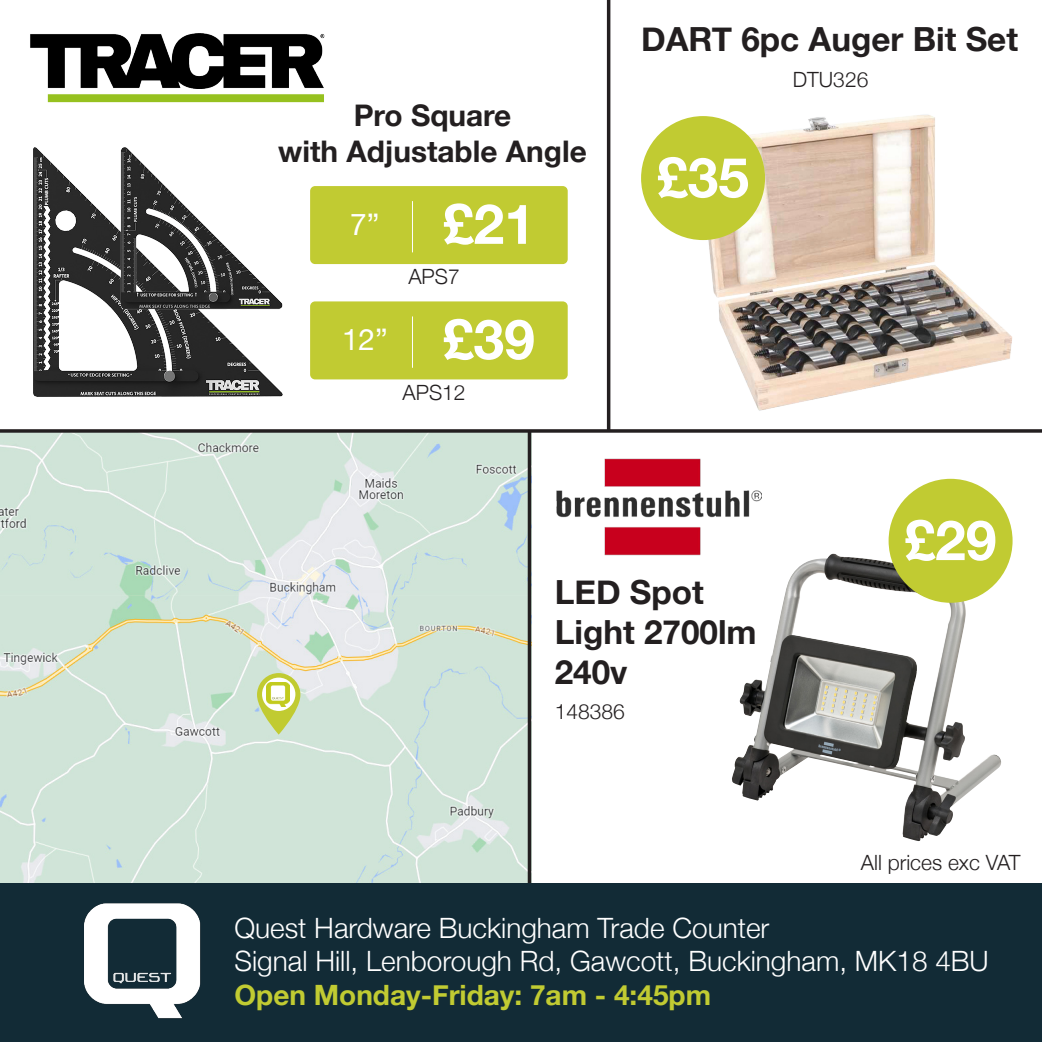
<style>
.page{position:relative;width:1042px;height:1042px;background:#fff}
.page>*{position:absolute;margin:0;border:0;box-sizing:border-box;transform-origin:0 0}
.t1{font:700 55.3px "Helvetica Neue";color:#fff}
.t2{font:700 33.25px/39.9px "Helvetica Neue";color:#231f20}
.t3{font:700 29.75px/35.7px "Helvetica Neue";color:#231f20;text-align:center}
.t4{font:29.75px "Helvetica Neue";color:#fff}
.t5{font:300 28px/33.6px "Helvetica Neue";color:#fff}
.t6{font:300 21px "Helvetica Neue";color:#231f20}
.s1{font-weight:700;color:#c1cb32}
</style>
<div class="page">
<img style="left:681px;top:114px;width:331px;height:297px">
<img style="left:732px;top:553px;width:183px;height:284px">
<div style="left:641px;top:116px;width:124px;height:124px;background:#c1cb32;border-radius:50%"></div>
<img style="left:557px;top:458px;width:204px;height:97px">
<div style="left:888px;top:479px;width:124px;height:124px;background:#c1cb32;border-radius:50%"></div>
<img style="left:0;top:433px;width:528px;height:450px">
<svg style="left:257px;top:673px;width:43px;height:61px;background:#d0dc92"></svg>
<img style="left:266px;top:682px;width:24px;height:24px">
<svg style="left:0;top:429px;width:1042px;height:4px;background:#3c3939"></svg>
<hr style="left:607px;top:0;width:3px;height:432px;background:#231f20">
<hr style="left:528px;top:431px;width:3px;height:545px;background:#231f20">
<img style="left:33px;top:147px;width:249px;height:249px">
<img style="left:30px;top:33px;width:295px;height:70px">
<div style="left:310px;top:186px;width:258px;height:78px;background:#c1cb32;border-radius:5px"></div>
<hr style="left:412px;top:201px;width:1px;height:51px;background:#fff">
<div style="left:310px;top:301px;width:258px;height:78px;background:#c1cb32;border-radius:5px"></div>
<hr style="left:412px;top:316px;width:1px;height:52px;background:#fff">
<div style="left:0;top:883px;width:1042px;height:159px;background:#122b36"></div>
<img style="left:84px;top:903px;width:117px;height:116px">
<p class="t3" style="left:278px;top:97px;width:310px">Pro Square<br>with Adjustable Angle</p>
<p class="t4" style="left:350px;top:207px;width:31px">7”</p>
<p class="t1" style="left:443px;top:190px;width:94px">£21</p>
<p class="t6" style="left:408px;top:264px;width:53px">APS7</p>
<p class="t4" style="left:342px;top:322px;width:47px">12”</p>
<p class="t1" style="left:443px;top:305px;width:94px">£39</p>
<p class="t6" style="left:402px;top:379px;width:65px">APS12</p>
<p class="t2" style="left:641px;top:19px;width:378px">DART 6pc Auger Bit Set</p>
<p class="t6" style="left:793px;top:67px;width:77px">DTU326</p>
<p class="t1" style="left:657px;top:143px;width:94px">£35</p>
<p class="t1" style="left:904px;top:506px;width:94px">£29</p>
<p class="t2" style="left:555px;top:571px;width:203px">LED Spot<br>Light 2700lm<br>240v</p>
<p class="t6" style="left:555px;top:698px;width:72px">148386</p>
<p class="t6" style="left:861px;top:850px;width:161px">All prices exc VAT</p>
<p class="t5" style="left:234px;top:910px;width:756px">Quest Hardware Buckingham Trade Counter<br>Signal Hill, Lenborough Rd, Gawcott, Buckingham, MK18 4BU<br><span class="s1">Open Monday-Friday: 7am - 4:45pm</span></p>
</div>
